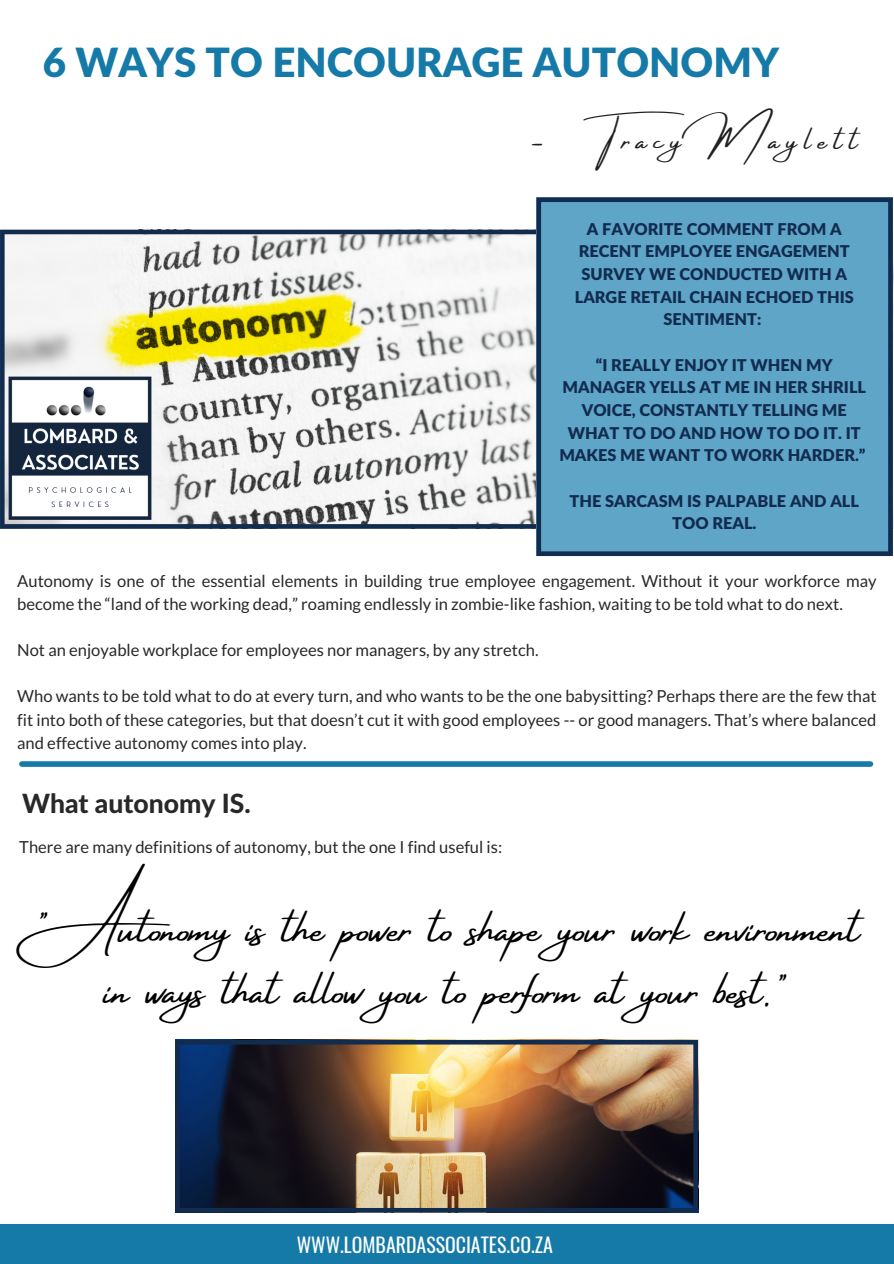
<style>
.page{position:relative;width:894px;height:1264px;background:#fff}
.page>*{position:absolute;margin:0;border:0;box-sizing:border-box;transform-origin:0 0}
.t1{font:45.6px/61.9px "Amsterdam Four";color:#000;text-align:center}
.t2{font:900 40.35px "Lato Latin";color:#157aa8}
.t3{font:30.75px "Amsterdam Four";letter-spacing:.22em;color:#202021}
.t4{font:800 26.55px "Lato Latin";color:#282828}
.t5{font:19.8px "Oswald";color:#fefefe}
.t6{font:16.5px/23.1px "Lato";color:#282828}
.t7{font:900 16.2px/22.6px "Lato Latin";color:#122c50;text-align:center}
</style>
<div class="page">
<svg style="left:0;top:230px;width:536px;height:299px;fill:#f4f3f3"></svg>
<div style="left:536px;top:197px;width:356px;height:359px;background:#5fa5c8"></div>
<img style="left:8px;top:376px;width:143px;height:143px">
<div style="left:22px;top:761px;width:848px;height:5px;background:#157aa8"></div>
<div style="left:0;top:1224px;width:893px;height:39px;background:#157aa8"></div>
<img style="left:175px;top:1039px;width:522px;height:173px">
<p class="t2" style="left:43px;top:45px;width:737px">6 WAYS TO ENCOURAGE AUTONOMY</p>
<p class="t3" style="left:530px;top:123px;width:329px">- Tracy Maylett</p>
<p class="t7" style="left:574px;top:218px;width:280px">A FAVORITE COMMENT FROM A<br>RECENT EMPLOYEE ENGAGEMENT<br>SURVEY WE CONDUCTED WITH A<br>LARGE RETAIL CHAIN ECHOED THIS<br>SENTIMENT:</p>
<p class="t7" style="left:559px;top:354px;width:308px">“I REALLY ENJOY IT WHEN MY<br>MANAGER YELLS AT ME IN HER SHRILL<br>VOICE, CONSTANTLY TELLING ME<br>WHAT TO DO AND HOW TO DO IT. IT<br>MAKES ME WANT TO WORK HARDER.”</p>
<p class="t7" style="left:569px;top:490px;width:291px">THE SARCASM IS PALPABLE AND ALL<br>TOO REAL.</p>
<p class="t6" style="left:17px;top:568px;width:860px">Autonomy is one of the essential elements in building true employee engagement. Without it your workforce may become the “land of the working dead,” roaming endlessly in zombie-like fashion, waiting to be told what to do next.</p>
<p class="t6" style="left:17px;top:638px;width:522px">Not an enjoyable workplace for employees nor managers, by any stretch.</p>
<p class="t6" style="left:17px;top:684px;width:860px;text-align:justify">Who wants to be told what to do at every turn, and who wants to be the one babysitting? Perhaps there are the few that fit into both of these categories, but that doesn’t cut it with good employees -- or good managers. That’s where balanced and effective autonomy comes into play.</p>
<p class="t4" style="left:22px;top:791px;width:230px">What autonomy IS.</p>
<p class="t6" style="left:19px;top:835px;width:484px">There are many definitions of autonomy, but the one I find useful is:</p>
<p class="t1" style="left:32px;top:899px;width:829px">"Autonomy is the power to shape your work environment in ways that allow you to perform at your best."</p>
<p class="t5" style="left:296px;top:1229px;width:257px">WWW.LOMBARDASSOCIATES.CO.ZA</p>
</div>
